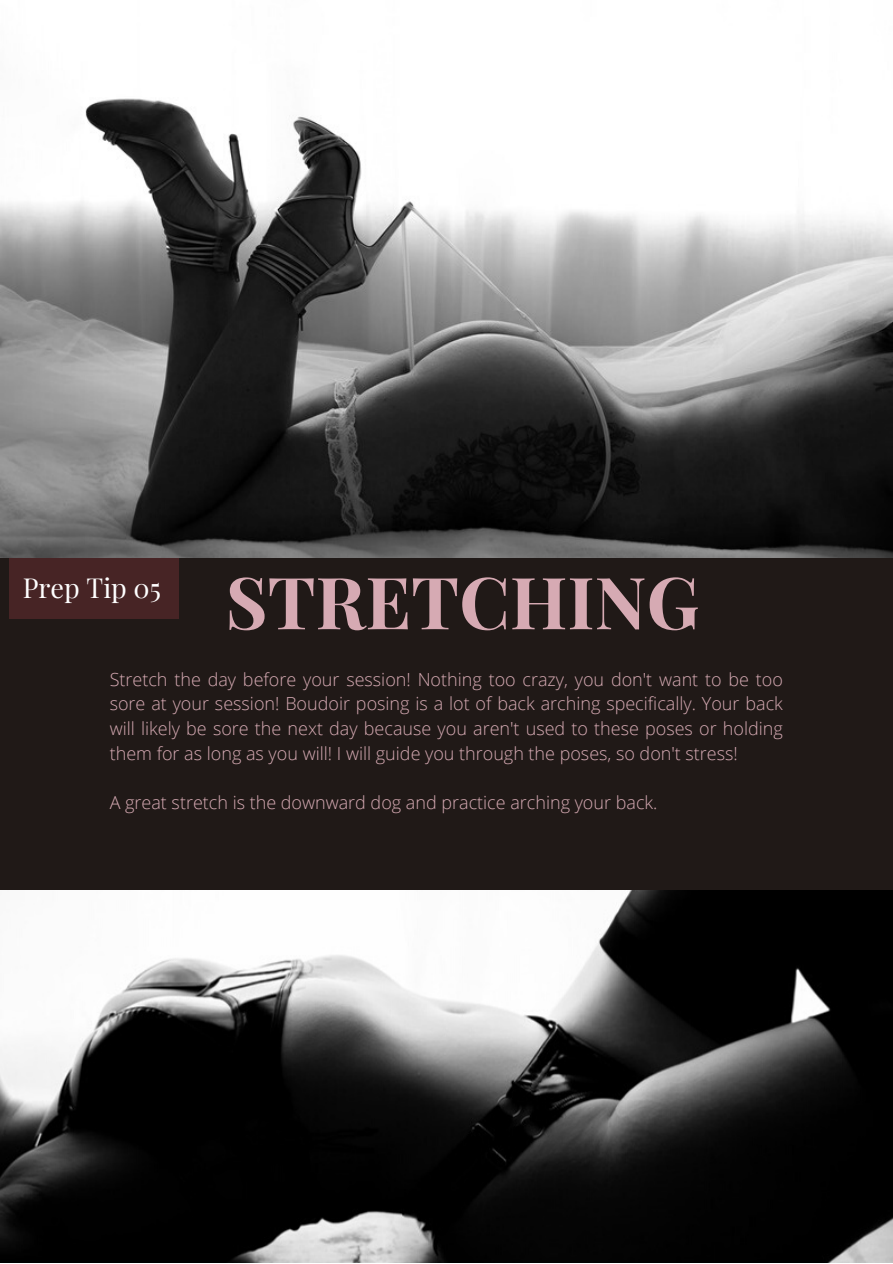
<style>
.page{position:relative;width:893px;height:1264px;background:#fff}
.page>*{position:absolute;margin:0;border:0;box-sizing:border-box;transform-origin:0 0}
.t1{font:700 72px "Playfair Display";color:#d6aab3}
.t2{font:27px "Playfair Display";color:#fff}
.t3{font:300 18px/24.8px "Open Sans";color:#d6aab3;text-align:justify}
</style>
<div class="page">
<div style="left:0;top:0;width:892px;height:1262px;background:#201917"></div>
<img style="left:0;top:0;width:892px;height:558px">
<div style="left:9px;top:558px;width:170px;height:60px;background:#472425"></div>
<img style="left:0;top:890px;width:892px;height:372px">
<p class="t2" style="left:23px;top:568px;width:140px">Prep Tip 05</p>
<p class="t1" style="left:225px;top:551px;width:475px">STRETCHING</p>
<p class="t3" style="left:110px;top:666px;width:674px">Stretch the day before your session! Nothing too crazy, you don't want to be too sore at your session! Boudoir posing is a lot of back arching specifically. Your back will likely be sore the next day because you aren't used to these poses or holding them for as long as you will! I will guide you through the poses, so don't stress!</p>
<p class="t3" style="left:110px;top:789px;width:549px">A great stretch is the downward dog and practice arching your back.</p>
</div>
